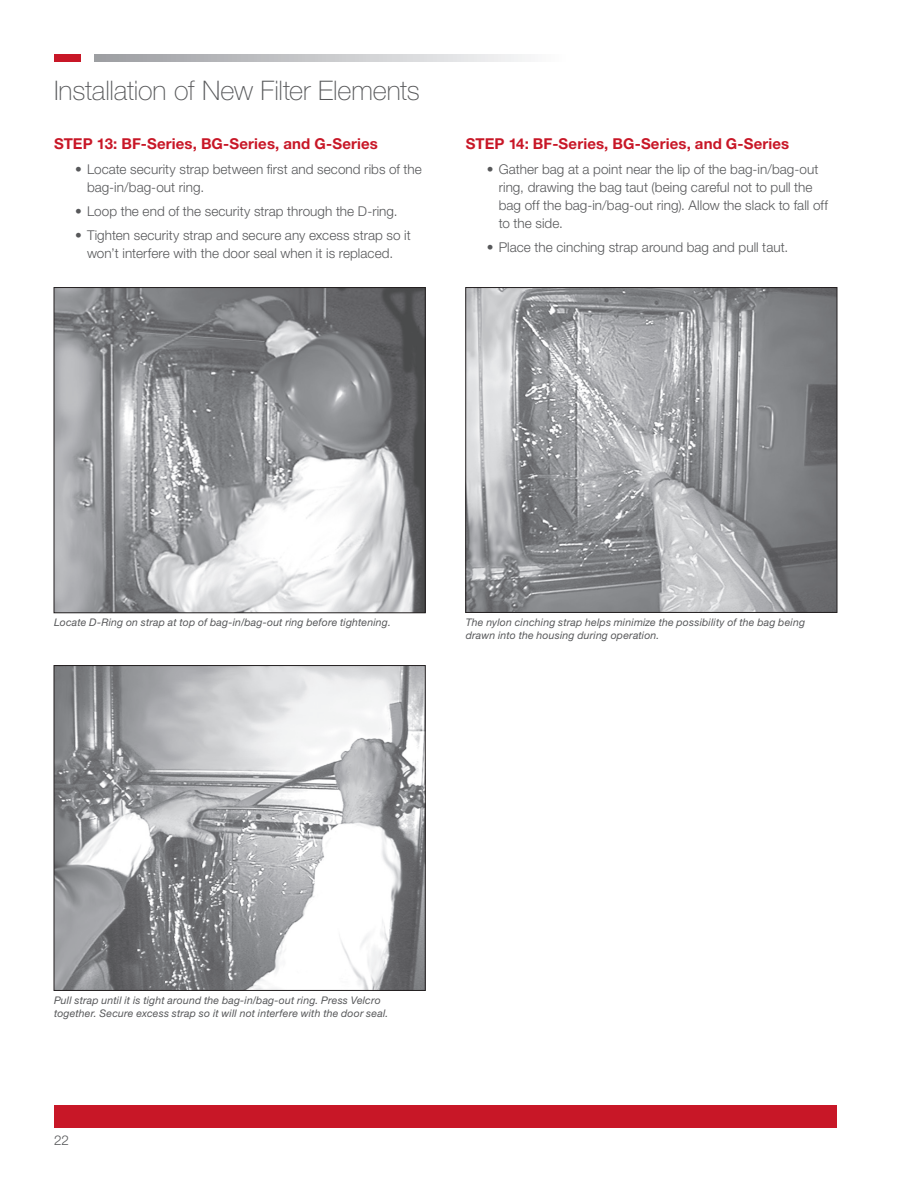
<style>
.page{position:relative;width:918px;height:1188px;background:#fff}
.page>*{position:absolute;margin:0;border:0;box-sizing:border-box;transform-origin:0 0}
.t1{font:100 27px "Helvetica Neue LT Std";letter-spacing:-.01em;color:#57585a}
.t2{font:700 15px "Helvetica Neue LT Std";letter-spacing:.01em;color:#c81727}
.t3{font:300 13.5px/18px "Helvetica Neue LT Std";letter-spacing:.005em;color:#57585a}
.t4{font:italic 10.5px/13.5px "Helvetica Neue LT Std";letter-spacing:.015em;color:#57585a}
</style>
<div class="page">
<div style="left:54px;top:1105px;width:783px;height:22px;background:#c81727"></div>
<div style="left:54px;top:54px;width:26px;height:7px;background:#c81727"></div>
<svg style="left:94px;top:54px;width:431px;height:7px;background:#c7c8ca"></svg>
<img style="left:56px;top:289px;width:367px;height:322px">
<div style="left:54px;top:287px;width:371px;height:326px;border:1px solid #231f20"></div>
<img style="left:56px;top:667px;width:367px;height:322px">
<div style="left:54px;top:665px;width:371px;height:326px;border:1px solid #231f20"></div>
<img style="left:468px;top:289px;width:367px;height:322px">
<div style="left:466px;top:287px;width:371px;height:326px;border:1px solid #231f20"></div>
<h1 class="t1" style="left:54px;top:75px;width:367px">Installation of New Filter Elements</h1>
<p class="t2" style="left:54px;top:134px;width:325px">STEP 13: BF-Series, BG-Series, and G-Series</p>
<p class="t3" style="left:87px;top:160px;width:336px;text-indent:-12px">• Locate security strap between first and second ribs of the bag-in/bag-out ring.</p>
<p class="t3" style="left:75px;top:202px;width:324px">• Loop the end of the security strap through the D-ring.</p>
<p class="t3" style="left:75px;top:226px;width:337px;text-align:center">• Tighten security strap and secure any excess strap so it won’t interfere with the door seal when it is replaced.</p>
<p class="t2" style="left:466px;top:134px;width:325px">STEP 14: BF-Series, BG-Series, and G-Series</p>
<p class="t3" style="left:499px;top:160px;width:331px;text-indent:-12px">• Gather bag at a point near the lip of the bag-in/bag-out ring, drawing the bag taut (being careful not to pull the bag off the bag-in/bag-out ring). Allow the slack to fall off to the side.</p>
<p class="t3" style="left:487px;top:238px;width:303px">• Place the cinching strap around bag and pull taut.</p>
<p class="t4" style="left:54px;top:615px;width:338px">Locate D-Ring on strap at top of bag-in/bag-out ring before tightening.</p>
<p class="t4" style="left:466px;top:615px;width:341px">The nylon cinching strap helps minimize the possibility of the bag being drawn into the housing during operation.</p>
<p class="t4" style="left:54px;top:993px;width:336px">Pull strap until it is tight around the bag-in/bag-out ring. Press Velcro together. Secure excess strap so it will not interfere with the door seal.</p>
<p class="t3" style="left:54px;top:1131px;width:16px">22</p>
</div>
